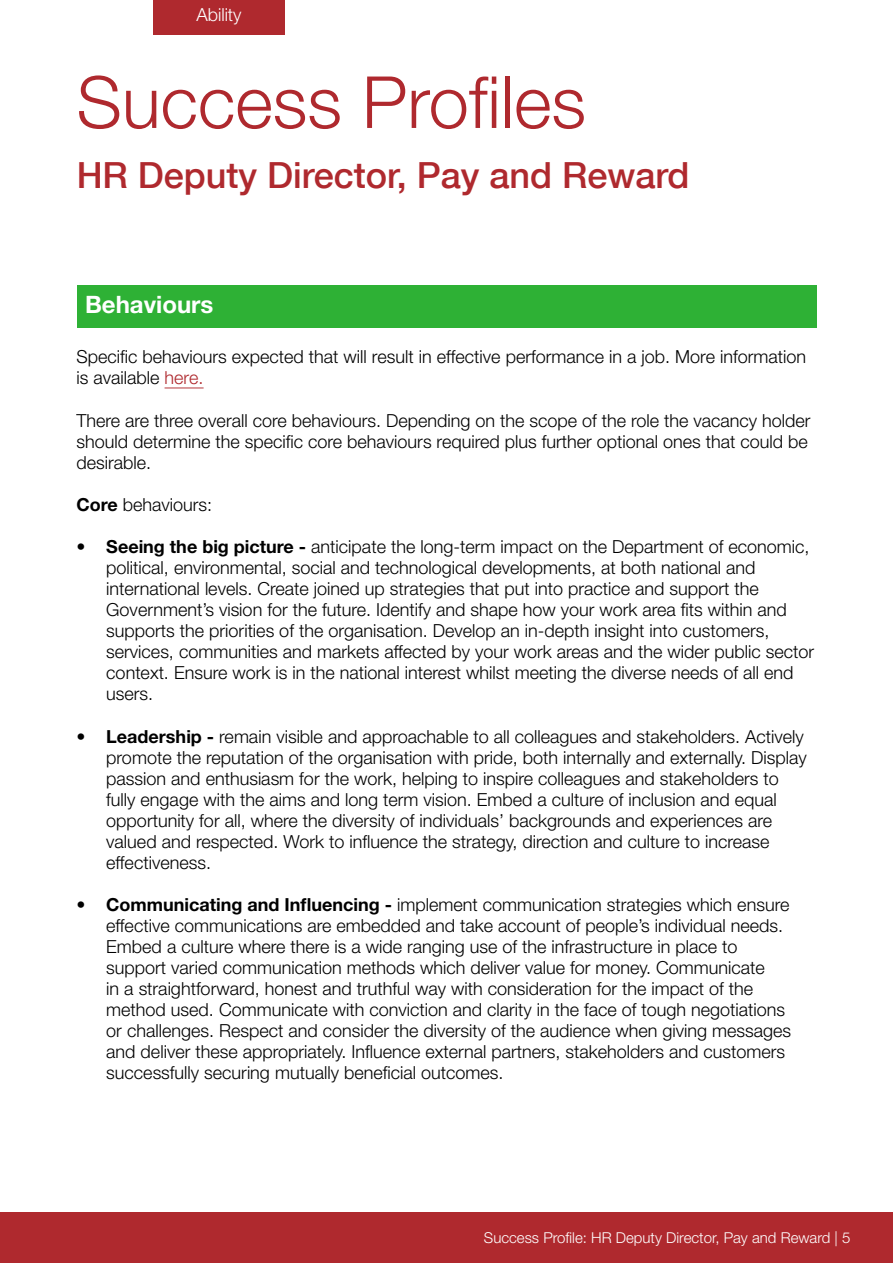
<style>
.page{position:relative;width:893px;height:1263px;background:#fff}
.page>*{position:absolute;margin:0;border:0;box-sizing:border-box;transform-origin:0 0}
.t1{font:300 72px "Helvetica Neue LT Std";color:#af292e}
.t2{font:500 36px "Helvetica Neue LT Com";color:#af292e}
.t3{font:700 24px "Helvetica Neue LT Std";color:#fff}
.t4{font:300 18px/21px "Helvetica Neue LT Std";color:#000}
.t5{font:300 18px "Helvetica Neue LT Std";color:#fff}
.t6{font:300 15px "Helvetica Neue LT Std";color:#fff}
.s1{color:#af292e}
.s2{font-weight:700}
</style>
<div class="page">
<div style="left:0;top:1212px;width:893px;height:51px;background:#af292e"></div>
<div style="left:153px;top:0;width:132px;height:34px;background:#af292e"></div>
<div style="left:77px;top:285px;width:739px;height:42px;background:#2eb135"></div>
<hr style="left:165px;top:387px;width:39px;height:1px;background:#af292e">
<p class="t5" style="left:196px;top:4px;width:47px">Ability</p>
<h1 class="t1" style="left:77px;top:58px;width:511px">Success Profiles</h1>
<h2 class="t2" style="left:77px;top:154px;width:614px">HR Deputy Director, Pay and Reward</h2>
<h3 class="t3" style="left:85px;top:289px;width:130px">Behaviours</h3>
<p class="t4" style="left:77px;top:346px;width:731px">Specific behaviours expected that will result in effective performance in a job. More information is available <span class="s1">here.</span></p>
<p class="t4" style="left:77px;top:409px;width:736px">There are three overall core behaviours. Depending on the scope of the role the vacancy holder should determine the specific core behaviours required plus further optional ones that could be desirable.</p>
<p class="t4" style="left:77px;top:494px;width:137px"><span class="s2">Core</span> behaviours:</p>
<p class="t4" style="left:106px;top:536px;width:709px;text-indent:-30px"><span class="s2">• Seeing the big picture -</span> anticipate the long-term impact on the Department of economic, political, environmental, social and technological developments, at both national and international levels. Create joined up strategies that put into practice and support the Government’s vision for the future. Identify and shape how your work area fits within and supports the priorities of the organisation. Develop an in-depth insight into customers, services, communities and markets affected by your work areas and the wider public sector context. Ensure work is in the national interest whilst meeting the diverse needs of all end users.</p>
<p class="t4" style="left:106px;top:725px;width:702px;text-indent:-30px"><span class="s2">• Leadership -</span> remain visible and approachable to all colleagues and stakeholders. Actively promote the reputation of the organisation with pride, both internally and externally. Display passion and enthusiasm for the work, helping to inspire colleagues and stakeholders to fully engage with the aims and long term vision. Embed a culture of inclusion and equal opportunity for all, where the diversity of individuals’ backgrounds and experiences are valued and respected. Work to influence the strategy, direction and culture to increase effectiveness.</p>
<p class="t4" style="left:106px;top:894px;width:686px;text-indent:-30px"><span class="s2">• Communicating and Influencing -</span> implement communication strategies which ensure effective communications are embedded and take account of people’s individual needs.<br>Embed a culture where there is a wide ranging use of the infrastructure in place to support varied communication methods which deliver value for money. Communicate<br>in a straightforward, honest and truthful way with consideration for the impact of the method used. Communicate with conviction and clarity in the face of tough negotiations or challenges. Respect and consider the diversity of the audience when giving messages and deliver these appropriately. Influence external partners, stakeholders and customers successfully securing mutually beneficial outcomes.</p>
<p class="t6" style="left:484px;top:1228px;width:368px">Success Profile: HR Deputy Director, Pay and Reward | 5</p>
</div>
